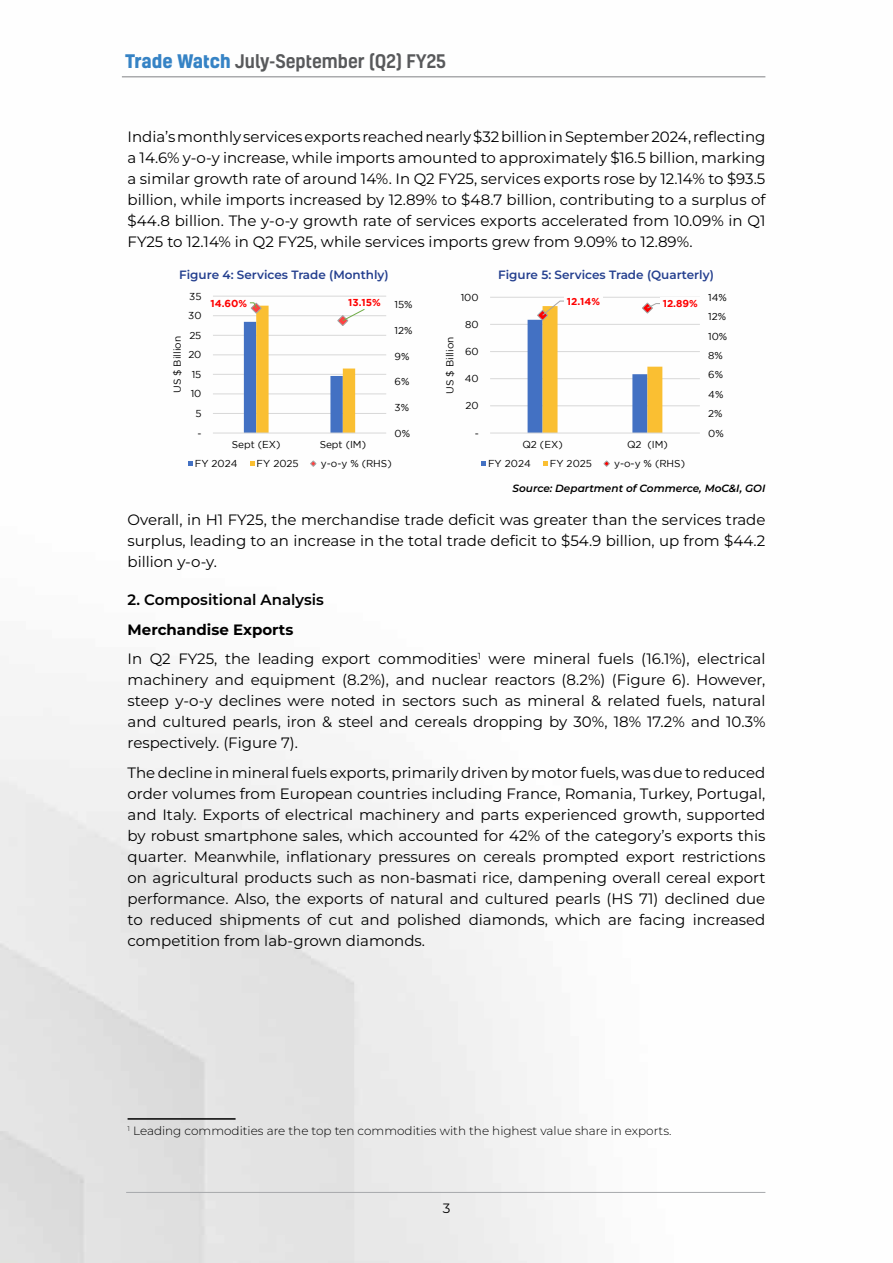
<style>
.page{position:relative;width:893px;height:1263px;background:#fff}
.page>*{position:absolute;margin:0;border:0;box-sizing:border-box;transform-origin:0 0}
.t1{font:500 18px "Kelson";color:#58595b}
.t2{font:15px/21px "Montserrat";color:#000;text-align:justify}
.t3{font:600 15px "Montserrat";color:#000}
.t4{font:13.5px "Montserrat";color:#000}
.t5{font:300 12px "Montserrat";color:#000}
.t6{font:600 12px "Montserrat";color:#25408f}
.t7{font:italic 600 10.5px "Montserrat";color:#000}
.t8{font:10.05px "Gotham";color:#000}
.t9{font:700 10.05px "Gotham";color:#f00}
.s1{font-weight:700;color:#3683c5}
.s2{font-weight:700}
</style>
<div class="page">
<hr style="left:122px;top:76px;width:643px;height:1px;background:#808285">
<hr style="left:126px;top:1192px;width:639px;height:1px;background:#a7a9ac">
<hr style="left:213px;top:413px;width:173px;height:1px;background:#d9d9d9">
<hr style="left:213px;top:394px;width:173px;height:1px;background:#d9d9d9">
<hr style="left:213px;top:374px;width:173px;height:1px;background:#d9d9d9">
<hr style="left:213px;top:354px;width:173px;height:1px;background:#d9d9d9">
<hr style="left:213px;top:335px;width:173px;height:1px;background:#d9d9d9">
<hr style="left:213px;top:315px;width:173px;height:1px;background:#d9d9d9">
<hr style="left:213px;top:296px;width:173px;height:1px;background:#d9d9d9">
<hr style="left:213px;top:433px;width:173px;height:1px;background:#d9d9d9">
<svg style="left:244px;top:302px;width:121px;height:131px"></svg>
<svg style="left:188px;top:461px;width:5px;height:5px"></svg>
<svg style="left:250px;top:461px;width:5px;height:5px"></svg>
<svg style="left:310px;top:460px;width:7px;height:7px"></svg>
<hr style="left:490px;top:405px;width:210px;height:1px;background:#d9d9d9">
<hr style="left:490px;top:378px;width:210px;height:1px;background:#d9d9d9">
<hr style="left:490px;top:351px;width:210px;height:1px;background:#d9d9d9">
<hr style="left:490px;top:324px;width:210px;height:1px;background:#d9d9d9">
<hr style="left:490px;top:297px;width:210px;height:1px;background:#d9d9d9">
<hr style="left:490px;top:433px;width:210px;height:1px;background:#d9d9d9">
<svg style="left:528px;top:300px;width:134px;height:133px"></svg>
<div style="left:564px;top:294px;width:39px;height:14px;background:#fff"></div>
<div style="left:660px;top:297px;width:40px;height:13px;background:#fff"></div>
<svg style="left:481px;top:461px;width:5px;height:5px"></svg>
<svg style="left:543px;top:461px;width:5px;height:5px"></svg>
<svg style="left:603px;top:460px;width:7px;height:7px"></svg>
<hr style="left:128px;top:1118px;width:108px;height:2px;background:#000">
<p class="t1" style="left:125px;top:49px;width:323px"><span class="s1">Trade Watch</span> July-September (Q2) FY25</p>
<p class="t2" style="left:128px;top:126px;width:639px">India’s monthly services exports reached nearly $32 billion in September 2024, reflecting a 14.6% y-o-y increase, while imports amounted to approximately $16.5 billion, marking a similar growth rate of around 14%. In Q2 FY25, services exports rose by 12.14% to $93.5 billion, while imports increased by 12.89% to $48.7 billion, contributing to a surplus of $44.8 billion. The y-o-y growth rate of services exports accelerated from 10.09% in Q1<br>FY25 to 12.14% in Q2 FY25, while services imports grew from 9.09% to 12.89%.</p>
<p class="t6" style="left:179px;top:267px;width:211px">Figure 4: Services Trade (Monthly)</p>
<p class="t6" style="left:498px;top:267px;width:217px">Figure 5: Services Trade (Quarterly)</p>
<p class="t9" style="left:211px;top:297px;width:38px">14.60%</p>
<p class="t9" style="left:348px;top:297px;width:34px">13.15%</p>
<p class="t8" style="left:189px;top:291px;width:14px">35</p>
<p class="t8" style="left:461px;top:292px;width:19px">100</p>
<p class="t8" style="left:708px;top:292px;width:20px">14%</p>
<p class="t9" style="left:567px;top:295px;width:35px">12.14%</p>
<p class="t9" style="left:663px;top:298px;width:37px">12.89%</p>
<p class="t8" style="left:395px;top:299px;width:20px">15%</p>
<p class="t8" style="left:188px;top:310px;width:15px">30</p>
<p class="t8" style="left:189px;top:330px;width:14px">25</p>
<p class="t8" style="left:172px;top:393px;width:58px;rotate:-90deg">US $ Billion</p>
<p class="t8" style="left:188px;top:349px;width:15px">20</p>
<p class="t8" style="left:192px;top:369px;width:11px">15</p>
<p class="t8" style="left:191px;top:388px;width:12px">10</p>
<p class="t8" style="left:395px;top:325px;width:20px">12%</p>
<p class="t8" style="left:395px;top:350px;width:16px">9%</p>
<p class="t8" style="left:395px;top:376px;width:16px">6%</p>
<p class="t8" style="left:444px;top:394px;width:58px;rotate:-90deg">US $ Billion</p>
<p class="t8" style="left:465px;top:319px;width:15px">80</p>
<p class="t8" style="left:465px;top:346px;width:15px">60</p>
<p class="t8" style="left:465px;top:373px;width:15px">40</p>
<p class="t8" style="left:708px;top:311px;width:20px">12%</p>
<p class="t8" style="left:708px;top:330px;width:21px">10%</p>
<p class="t8" style="left:708px;top:350px;width:16px">8%</p>
<p class="t8" style="left:708px;top:369px;width:16px">6%</p>
<p class="t8" style="left:708px;top:389px;width:17px">4%</p>
<p class="t8" style="left:195px;top:408px;width:8px">5</p>
<p class="t8" style="left:395px;top:402px;width:16px">3%</p>
<p class="t8" style="left:466px;top:400px;width:15px">20</p>
<p class="t8" style="left:708px;top:408px;width:16px">2%</p>
<p class="t8" style="left:197px;top:427px;width:6px">-</p>
<p class="t8" style="left:395px;top:427px;width:17px">0%</p>
<p class="t8" style="left:475px;top:427px;width:6px">-</p>
<p class="t8" style="left:708px;top:427px;width:17px">0%</p>
<p class="t8" style="left:232px;top:439px;width:50px">Sept (EX)</p>
<p class="t8" style="left:320px;top:439px;width:48px">Sept (IM)</p>
<p class="t8" style="left:522px;top:439px;width:42px">Q2 (EX)</p>
<p class="t8" style="left:627px;top:439px;width:42px">Q2 (IM)</p>
<p class="t8" style="left:195px;top:458px;width:44px">FY 2024</p>
<p class="t8" style="left:257px;top:458px;width:44px">FY 2025</p>
<p class="t8" style="left:321px;top:458px;width:72px">y-o-y % (RHS)</p>
<p class="t8" style="left:488px;top:458px;width:44px">FY 2024</p>
<p class="t8" style="left:550px;top:458px;width:44px">FY 2025</p>
<p class="t8" style="left:614px;top:458px;width:72px">y-o-y % (RHS)</p>
<p class="t7" style="left:512px;top:481px;width:254px">Source: Department of Commerce, MoC&amp;I, GOI</p>
<p class="t2" style="left:128px;top:509px;width:639px">Overall, in H1 FY25, the merchandise trade deficit was greater than the services trade surplus, leading to an increase in the total trade deficit to $54.9 billion, up from $44.2 billion y-o-y.</p>
<p class="t3" style="left:128px;top:590px;width:198px">2. Compositional Analysis</p>
<p class="t2" style="left:128px;top:614px;width:639px;line-height:29.5px"><span class="s2">Merchandise Exports<br></span>In Q2 FY25, the leading export commodities<sup>1</sup> were mineral fuels (16.1%), electrical</p>
<p class="t2" style="left:128px;top:669px;width:639px">machinery and equipment (8.2%), and nuclear reactors (8.2%) (Figure 6). However, steep y-o-y declines were noted in sectors such as mineral &amp; related fuels, natural and cultured pearls, iron &amp; steel and cereals dropping by 30%, 18% 17.2% and 10.3% respectively. (Figure 7).</p>
<p class="t2" style="left:128px;top:761px;width:639px">The decline in mineral fuels exports, primarily driven by motor fuels, was due to reduced order volumes from European countries including France, Romania, Turkey, Portugal, and Italy. Exports of electrical machinery and parts experienced growth, supported by robust smartphone sales, which accounted for 42% of the category’s exports this quarter. Meanwhile, inflationary pressures on cereals prompted export restrictions on agricultural products such as non-basmati rice, dampening overall cereal export performance. Also, the exports of natural and cultured pearls (HS 71) declined due to reduced shipments of cut and polished diamonds, which are facing increased competition from lab-grown diamonds.</p>
<p class="t5" style="left:128px;top:1123px;width:545px"><sup>1</sup> Leading commodities are the top ten commodities with the highest value share in exports.</p>
<p class="t4" style="left:443px;top:1199px;width:9px">3</p>
</div>
